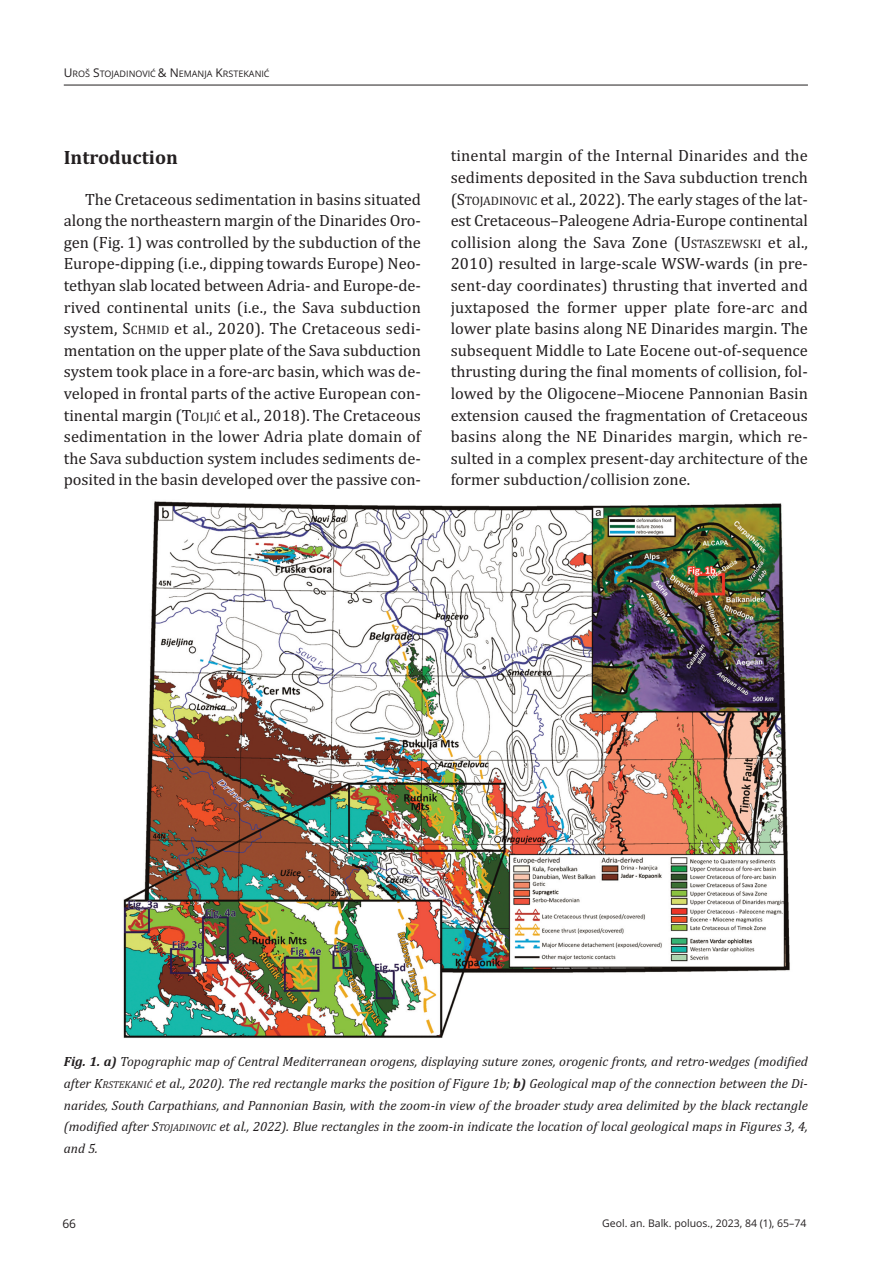
<style>
.page{position:relative;width:893px;height:1263px;background:#fff}
.page>*{position:absolute;margin:0;border:0;box-sizing:border-box;transform-origin:0 0}
.t1{font:700 19.5px "Cambria";color:#231f20}
.t2{font:16.5px/21.6px "Cambria";color:#231f20;text-align:justify}
.t3{font:italic 13.5px/21.6px "Cambria";color:#231f20;text-align:justify}
.t4{font:12px "Open Sans";color:#231f20}
.t5{font:10.5px "Open Sans";color:#231f20}
.t6{font:9px "Open Sans";color:#231f20}
.s1{font-size:12px}
.s2{font-size:12.3px}
.s3{font-weight:700}
.s4{font-size:10.2px}
</style>
<div class="page">
<hr style="left:64px;top:85px;width:744px;height:1px;background:#231f20">
<img style="left:123px;top:501px;width:667px;height:537px">
<p class="t6" style="left:64px;top:69px;width:207px"><span class="s1">U</span>ROŠ <span class="s1">S</span>TOJADINOVIĆ <span class="s1">&amp; N</span>EMANJA <span class="s1">K</span>RSTEKANIĆ</p>
<p class="t1" style="left:64px;top:146px;width:116px">Introduction</p>
<p class="t2" style="left:64px;top:188px;width:359px;text-indent:21px">The Cretaceous sedimentation in basins situated along the northeastern margin of the Dinarides oro&shy;gen (Fig. 1) was controlled by the subduction of the Europe-dipping (i.e., dipping towards Europe) Neo&shy;tethyan slab located between Adria- and Europe-de&shy;rived continental units (i.e., the Sava subduction system, S<span class="s2">ChmID</span> et al., 2020). The Cretaceous sedi&shy;mentation on the upper plate of the Sava subduction system took place in a fore-arc basin, which was de&shy;veloped in frontal parts of the active European con&shy;tinental margin (T<span class="s2">oljIć</span> et al., 2018). The Cretaceous sedimentation in the lower Adria plate domain of the Sava subduction system includes sediments de&shy;posited in the basin developed over the passive con-</p>
<p class="t2" style="left:451px;top:145px;width:359px">tinental margin of the Internal Dinarides and the sediments deposited in the Sava subduction trench (S<span class="s2">TojADINovIC</span> et al., 2022). The early stages of the lat&shy;est Cretaceous–Paleogene Adria-Europe continental collision along the Sava Zone (U<span class="s2">STASZEWSKI</span> et al., 2010) resulted in large-scale WSW-wards (in pre&shy;sent-day coordinates) thrusting that inverted and juxtaposed the former upper plate fore-arc and lower plate basins along NE Dinarides margin. The subsequent middle to late Eocene out-of-sequence thrusting during the final moments of collision, fol&shy;lowed by the oligocene–miocene Pannonian Basin extension caused the fragmentation of Cretaceous basins along the NE Dinarides margin, which re&shy;sulted in a complex present-day architecture of the former subduction/collision zone.</p>
<p class="t3" style="left:64px;top:1051px;width:746px"><span class="s3">Fig. 1. a)</span> Topographic map of Central Mediterranean orogens, displaying suture zones, orogenic fronts, and retro-wedges (modified after K<span class="s4">rSTEKAnić</span> et al., 2020). The red rectangle marks the position of Figure 1b; <span class="s3">b)</span> Geological map of the connection between the Di&shy;narides, South Carpathians, and Pannonian Basin, with the zoom-in view of the broader study area delimited by the black rectangle (modified after S<span class="s4">TojADinoviC</span> et al., 2022). Blue rectangles in the zoom-in indicate the location of local geological maps in Figures 3, 4, and 5.</p>
<p class="t4" style="left:62px;top:1217px;width:15px">66</p>
<p class="t5" style="left:602px;top:1217px;width:206px">GEOL. AN. BALK. POLUOS., 2023, 84 (1), 65–74</p>
</div>
